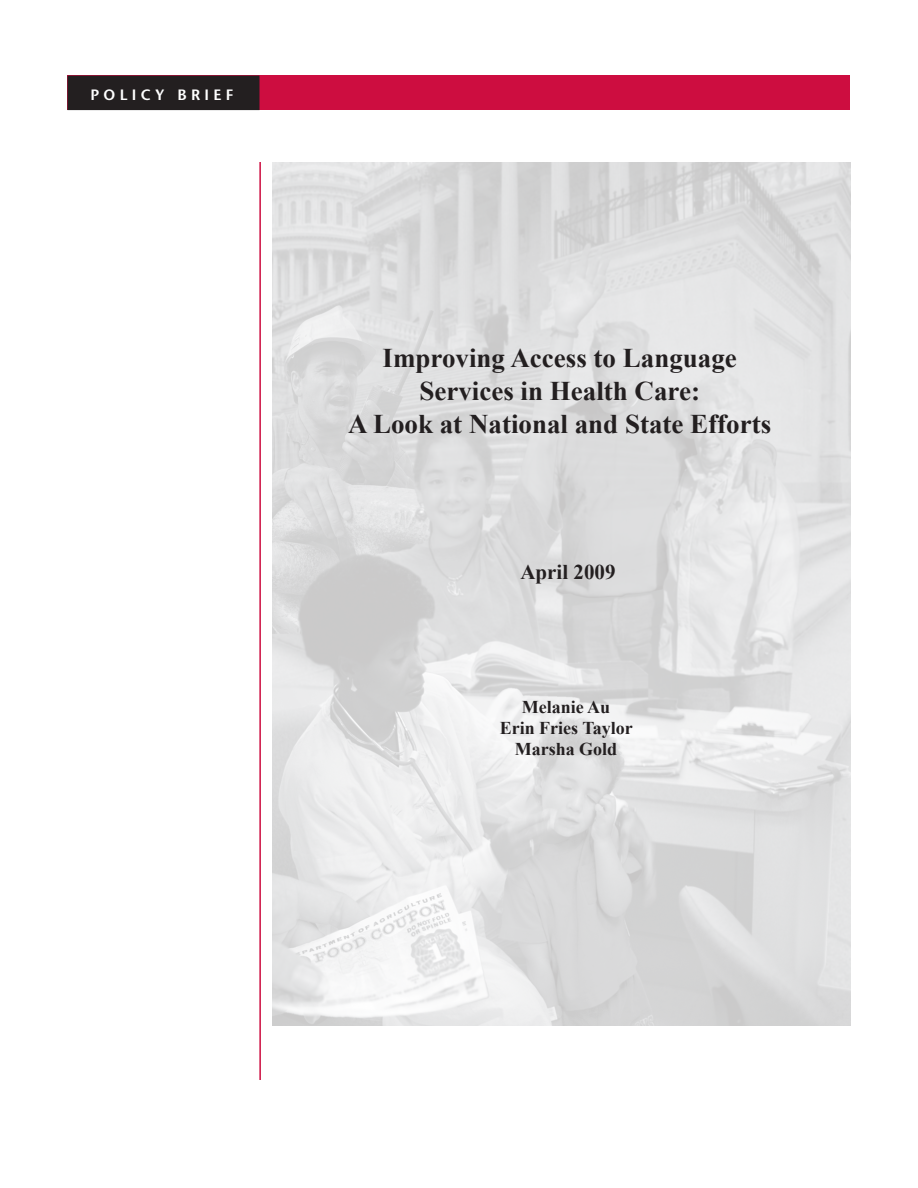
<style>
.page{position:relative;width:918px;height:1188px;background:#fff}
.page>*{position:absolute;margin:0;border:0;box-sizing:border-box;transform-origin:0 0}
.t1{font:700 27px/33px "Times New Roman";color:#231f20;text-align:center}
.t2{font:700 21px "Times New Roman";color:#231f20}
.t3{font:700 18px "Times New Roman";color:#231f20}
.t4{font:600 15px "Stone Sans Std";color:#fff}
</style>
<div class="page">
<div style="left:68px;top:76px;width:782px;height:34px;background:#cd0d40"></div>
<div style="left:68px;top:76px;width:191px;height:33px;background:#231f20"></div>
<div style="left:68px;top:76px;width:191px;height:34px;border:2px solid #231f20"></div>
<hr style="left:259px;top:162px;width:2px;height:918px;background:#cd0d40">
<img style="left:272px;top:162px;width:578px;height:864px">
<p class="t4" style="left:90px;top:85px;width:145px">P O L I C Y B R I E F</p>
<p class="t1" style="left:383px;top:341px;width:356px">Improving Access to Language<br>Services in Health Care:</p>
<p class="t1" style="left:348px;top:407px;width:425px">A Look at National and State Efforts</p>
<p class="t2" style="left:520px;top:558px;width:97px">April 2009</p>
<p class="t3" style="left:522px;top:695px;width:90px">Melanie Au</p>
<p class="t3" style="left:500px;top:716px;width:135px">Erin Fries Taylor</p>
<p class="t3" style="left:515px;top:737px;width:104px">Marsha Gold</p>
</div>
